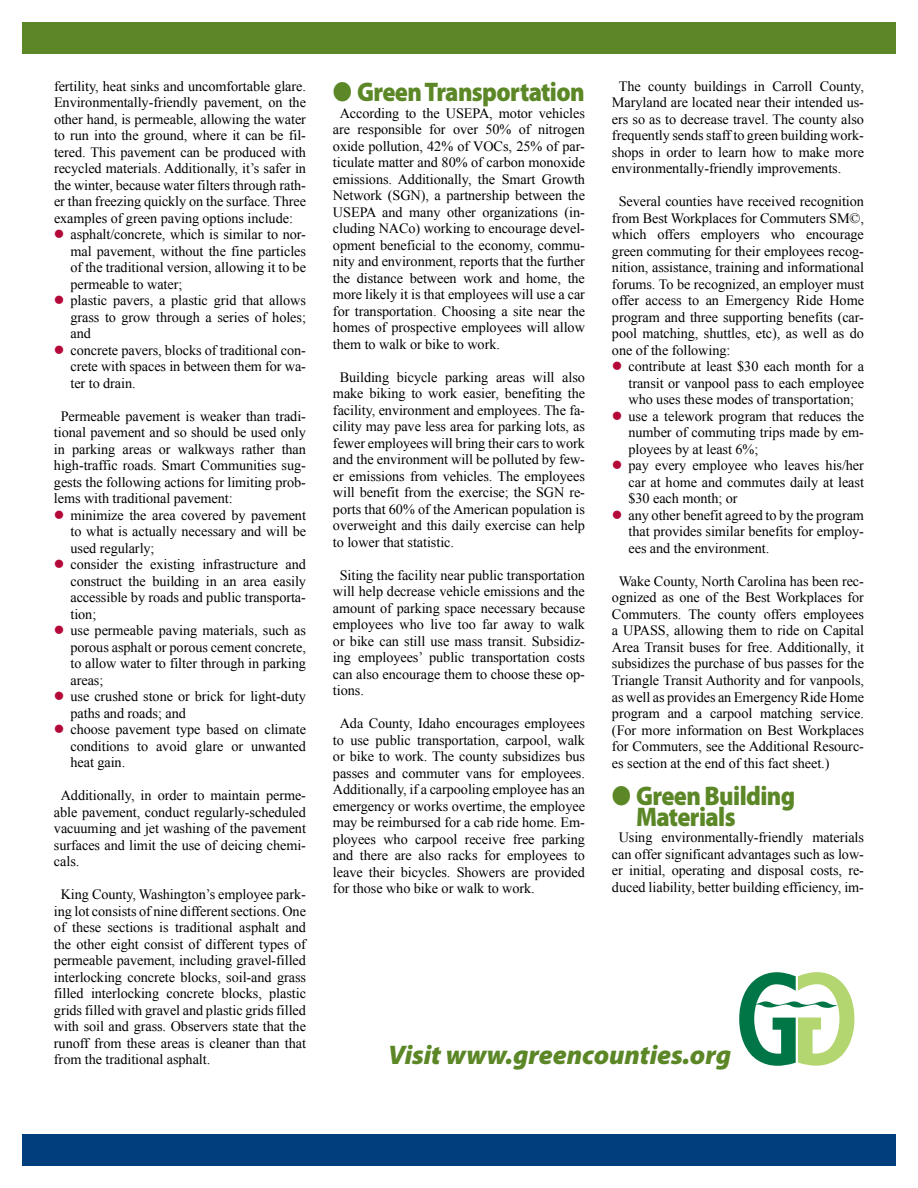
<style>
.page{position:relative;width:918px;height:1188px;background:#fff}
.page>*{position:absolute;margin:0;border:0;box-sizing:border-box;transform-origin:0 0}
.t1{font:900 27px/21px "Myriad Pro";letter-spacing:-.025em;color:#5c8727;scale:.9 1}
.t2{font:italic 900 27px "Myriad Pro";letter-spacing:-.005em;color:#5c8727}
.t3{font:14.25px/16.5px "Times New Roman";letter-spacing:-.005em;color:#000;text-align:justify}
</style>
<div class="page">
<div style="left:0;top:1134px;width:918px;height:54px;background:#003e7e"></div>
<div style="left:0;top:0;width:918px;height:54px;background:#5c8727"></div>
<div style="left:0;top:0;width:22px;height:1188px;background:#fff"></div>
<div style="left:0;top:1166px;width:918px;height:22px;background:#fff"></div>
<div style="left:896px;top:0;width:22px;height:1188px;background:#fff"></div>
<div style="left:0;top:0;width:918px;height:21px;background:#fff"></div>
<svg style="left:739px;top:972px;width:116px;height:94px"></svg>
<p class="t3" style="left:54px;top:78px;width:254px">fertility, heat sinks and uncomfortable glare.</p>
<p class="t3" style="left:54px;top:94px;width:254px">Environmentally-friendly pavement, on the</p>
<p class="t3" style="left:54px;top:111px;width:254px">other hand, is permeable, allowing the water</p>
<p class="t3" style="left:54px;top:127px;width:254px">to run into the ground, where it can be fil-</p>
<p class="t3" style="left:54px;top:144px;width:254px">tered. This pavement can be produced with</p>
<p class="t3" style="left:54px;top:160px;width:254px">recycled materials. Additionally, it’s safer in</p>
<p class="t3" style="left:54px;top:177px;width:254px">the winter, because water filters through rath-</p>
<p class="t3" style="left:54px;top:193px;width:254px">er than freezing quickly on the surface. Three</p>
<p class="t3" style="left:54px;top:210px;width:240px">examples of green paving options include:</p>
<p class="t3" style="left:71px;top:226px;width:237px">asphalt/concrete, which is similar to nor-</p>
<p class="t3" style="left:70px;top:243px;width:237px">mal pavement, without the fine particles</p>
<p class="t3" style="left:70px;top:259px;width:237px">of the traditional version, allowing it to be</p>
<p class="t3" style="left:70px;top:276px;width:113px">permeable to water;</p>
<p class="t3" style="left:70px;top:292px;width:237px">plastic pavers, a plastic grid that allows</p>
<p class="t3" style="left:70px;top:309px;width:237px">grass to grow through a series of holes;</p>
<p class="t3" style="left:70px;top:325px;width:22px">and</p>
<p class="t3" style="left:70px;top:342px;width:237px">concrete pavers, blocks of traditional con-</p>
<p class="t3" style="left:70px;top:358px;width:237px">crete with spaces in between them for wa-</p>
<p class="t3" style="left:70px;top:375px;width:67px">ter to drain.</p>
<p class="t3" style="left:54px;top:408px;width:254px;text-indent:7px">Permeable pavement is weaker than tradi&shy;tional pavement and so should be used only in parking areas or walkways rather than high-traffic roads. Smart Communities sug&shy;gests the following actions for limiting prob&shy;lems with traditional pavement:</p>
<p class="t3" style="left:70px;top:507px;width:237px;text-align:left">minimize the area covered by pavement to what is actually necessary and will be used regularly;<br>consider the existing infrastructure and construct the building in an area easily accessible by roads and public transporta&shy;tion;<br>use permeable paving materials, such as porous asphalt or porous cement concrete, to allow water to filter through in parking areas;<br>use crushed stone or brick for light-duty paths and roads; and<br>choose pavement type based on climate conditions to avoid glare or unwanted heat gain.</p>
<p class="t3" style="left:54px;top:787px;width:254px;text-indent:7px">Additionally, in order to maintain perme&shy;able pavement, conduct regularly-scheduled vacuuming and jet washing of the pavement surfaces and limit the use of deicing chemi&shy;cals.</p>
<p class="t3" style="left:54px;top:886px;width:254px;text-indent:7px">King County, Washington’s employee park&shy;ing lot consists of nine different sections. One of these sections is traditional asphalt and the other eight consist of different types of permeable pavement, including gravel-filled interlocking concrete blocks, soil-and grass filled interlocking concrete blocks, plastic grids filled with gravel and plastic grids filled with soil and grass. Observers state that the runoff from these areas is cleaner than that from the traditional asphalt.</p>
<h1 class="t1" style="left:333px;top:82px;width:281px">● Green Transportation</h1>
<p class="t3" style="left:333px;top:105px;width:254px;text-indent:7px">According to the USEPA, motor vehicles are responsible for over 50% of nitrogen oxide pollution, 42% of VOCs, 25% of par&shy;ticulate matter and 80% of carbon monoxide emissions. Additionally, the Smart Growth Network (SGN), a partnership between the USEPA and many other organizations (in&shy;cluding NACo) working to encourage devel&shy;opment beneficial to the economy, commu&shy;nity and environment, reports that the further the distance between work and home, the more likely it is that employees will use a car for transportation. Choosing a site near the homes of prospective employees will allow them to walk or bike to work.</p>
<p class="t3" style="left:333px;top:369px;width:254px;text-indent:7px">Building bicycle parking areas will also make biking to work easier, benefiting the facility, environment and employees. The fa&shy;cility may pave less area for parking lots, as fewer employees will bring their cars to work and the environment will be polluted by few&shy;er emissions from vehicles. The employees will benefit from the exercise; the SGN re&shy;ports that 60% of the American population is overweight and this daily exercise can help to lower that statistic.</p>
<p class="t3" style="left:333px;top:567px;width:254px;text-indent:7px">Siting the facility near public transportation will help decrease vehicle emissions and the amount of parking space necessary because employees who live too far away to walk or bike can still use mass transit. Subsidiz&shy;ing employees’ public transportation costs can also encourage them to choose these op&shy;tions.</p>
<p class="t3" style="left:333px;top:715px;width:254px;text-indent:7px">Ada County, Idaho encourages employees to use public transportation, carpool, walk or bike to work. The county subsidizes bus passes and commuter vans for employees.<br>Additionally, if a carpooling employee has an emergency or works overtime, the employee may be reimbursed for a cab ride home. Em&shy;ployees who carpool receive free parking and there are also racks for employees to leave their bicycles. Showers are provided for those who bike or walk to work.</p>
<p class="t3" style="left:612px;top:78px;width:254px;text-indent:7px">The county buildings in Carroll County, Maryland are located near their intended us&shy;ers so as to decrease travel. The county also frequently sends staff to green building work&shy;shops in order to learn how to make more environmentally-friendly improvements.</p>
<p class="t3" style="left:612px;top:193px;width:254px;text-indent:7px">Several counties have received recognition from Best Workplaces for Commuters SM©, which offers employers who encourage green commuting for their employees recog&shy;nition, assistance, training and informational forums. To be recognized, an employer must offer access to an Emergency Ride Home program and three supporting benefits (car&shy;pool matching, shuttles, etc), as well as do one of the following:</p>
<p class="t3" style="left:628px;top:358px;width:237px;text-align:left">contribute at least $30 each month for a transit or vanpool pass to each employee who uses these modes of transportation; use a telework program that reduces the number of commuting trips made by em&shy;ployees by at least 6%;<br>pay every employee who leaves his/her car at home and commutes daily at least $30 each month; or<br>any other benefit agreed to by the program that provides similar benefits for employ&shy;ees and the environment.</p>
<p class="t3" style="left:612px;top:573px;width:254px;text-indent:7px">Wake County, North Carolina has been rec&shy;ognized as one of the Best Workplaces for Commuters. The county offers employees a UPASS, allowing them to ride on Capital Area Transit buses for free. Additionally, it subsidizes the purchase of bus passes for the Triangle Transit Authority and for vanpools, as well as provides an Emergency Ride Home program and a carpool matching service. (For more information on Best Workplaces for Commuters, see the Additional Resourc&shy;es section at the end of this fact sheet.)</p>
<h1 class="t1" style="left:636px;top:786px;width:179px;text-indent:-24px">● Green Building<br>Materials</h1>
<p class="t3" style="left:612px;top:829px;width:254px;text-align:center">Using environmentally-friendly materials can offer significant advantages such as low&shy;er initial, operating and disposal costs, re&shy;duced liability, better building efficiency, im-</p>
<h1 class="t2" style="left:388px;top:1039px;width:344px">Visit www.greencounties.org</h1>
</div>
